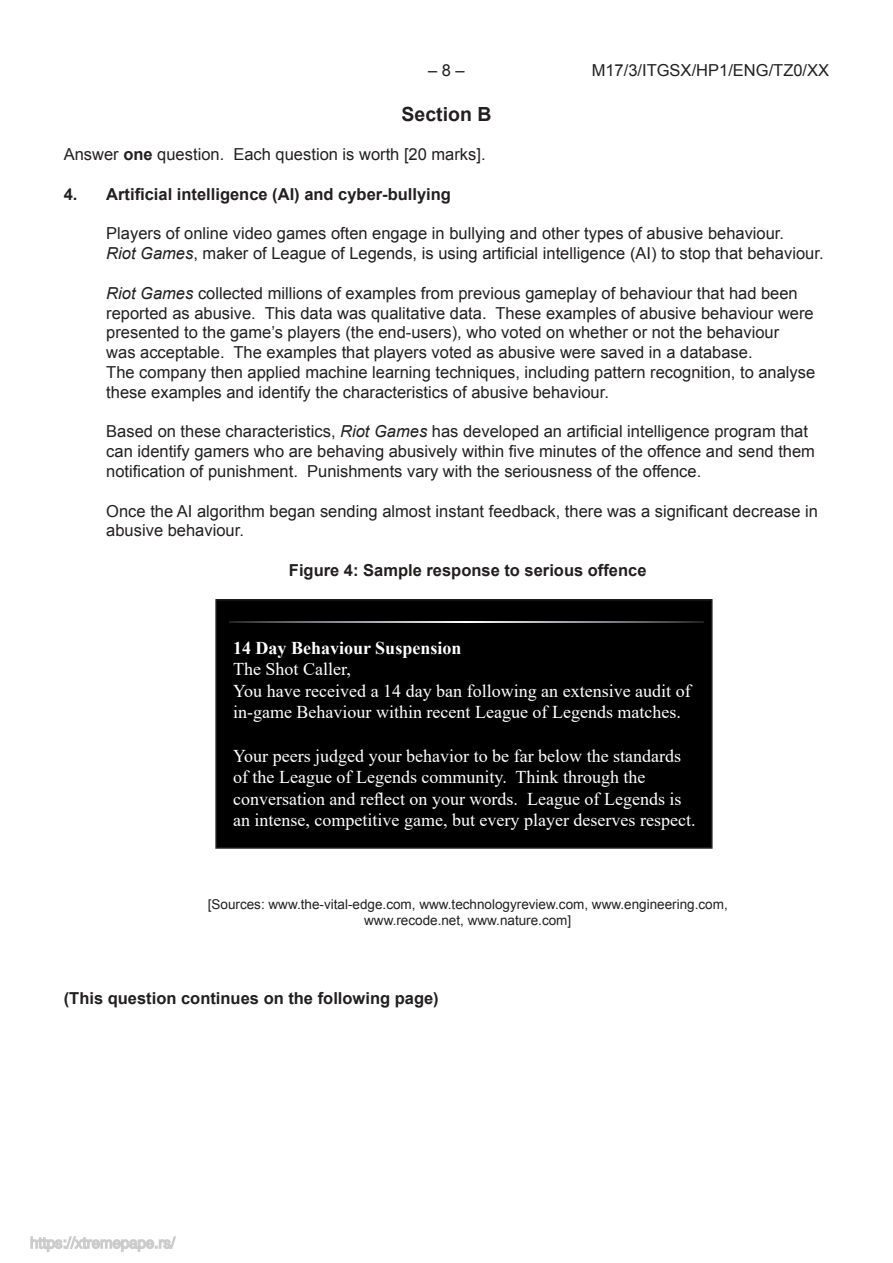
<style>
.page{position:relative;width:893px;height:1263px;background:#fff}
.page>*{position:absolute;margin:0;border:0;box-sizing:border-box;transform-origin:0 0}
.t1{font:700 19.5px "Arial";color:#221f1f}
.t2{font:18px/21.6px "Times New Roman";color:#fff}
.t3{font:700 18px "Times New Roman";color:#fff}
.t4{font:16.5px/19.8px "Arial";color:#221f1f}
.t5{font:700 16.5px "Arial";color:#221f1f}
.t6{font:13.5px/16.2px "Arial";color:#221f1f;text-align:center}
.s1{font-weight:700}
.s2{font-style:italic}
</style>
<div class="page">
<div style="left:216px;top:600px;width:496px;height:248px;background:#000"></div>
<div style="left:215px;top:599px;width:498px;height:250px;border:2px solid #221f1f"></div>
<svg style="left:230px;top:621px;width:474px;height:2px"></svg>
<svg style="left:30px;top:1236px;width:146px;height:16px"></svg>
<p class="t4" style="left:428px;top:62px;width:38px">– 8 –</p>
<p class="t4" style="left:592px;top:60px;width:239px">M17/3/ITGSX/HP1/ENG/TZ0/XX</p>
<p class="t1" style="left:401px;top:106px;width:91px">Section B</p>
<p class="t4" style="left:64px;top:146px;width:423px">Answer <span class="s1">one</span> question. Each question is worth [20 marks].</p>
<p class="t5" style="left:64px;top:183px;width:389px">4. Artificial intelligence (AI) and cyber-bullying</p>
<p class="t4" style="left:106px;top:225px;width:719px">Players of online video games often engage in bullying and other types of abusive behaviour.<br><span class="s2">Riot Games</span>, maker of League of Legends, is using artificial intelligence (AI) to stop that behaviour.</p>
<p class="t4" style="left:106px;top:283px;width:710px"><span class="s2">Riot Games</span> collected millions of examples from previous gameplay of behaviour that had been reported as abusive. This data was qualitative data. These examples of abusive behaviour were presented to the game’s players (the end-users), who voted on whether or not the behaviour<br>was acceptable. The examples that players voted as abusive were saved in a database.<br>The company then applied machine learning techniques, including pattern recognition, to analyse these examples and identify the characteristics of abusive behaviour.</p>
<p class="t4" style="left:106px;top:422px;width:710px">Based on these characteristics, <span class="s2">Riot Games</span> has developed an artificial intelligence program that can identify gamers who are behaving abusively within five minutes of the offence and send them notification of punishment. Punishments vary with the seriousness of the offence.</p>
<p class="t4" style="left:106px;top:501px;width:713px">Once the AI algorithm began sending almost instant feedback, there was a significant decrease in abusive behaviour.</p>
<p class="t5" style="left:289px;top:564px;width:359px">Figure 4: Sample response to serious offence</p>
<p class="t3" style="left:233px;top:641px;width:230px">14 Day Behaviour Suspension</p>
<p class="t2" style="left:233px;top:660px;width:459px">The Shot Caller,<br>You have received a 14 day ban following an extensive audit of in-game Behaviour within recent League of Legends matches.</p>
<p class="t2" style="left:233px;top:746px;width:464px">Your peers judged your behavior to be far below the standards of the League of Legends community. Think through the conversation and reflect on your words. League of Legends is an intense, competitive game, but every player deserves respect.</p>
<p class="t6" style="left:208px;top:896px;width:521px">[Sources: www.the-vital-edge.com, www.technologyreview.com, www.engineering.com, www.recode.net, www.nature.com]</p>
<p class="t5" style="left:64px;top:992px;width:376px">(This question continues on the following page)</p>
</div>
